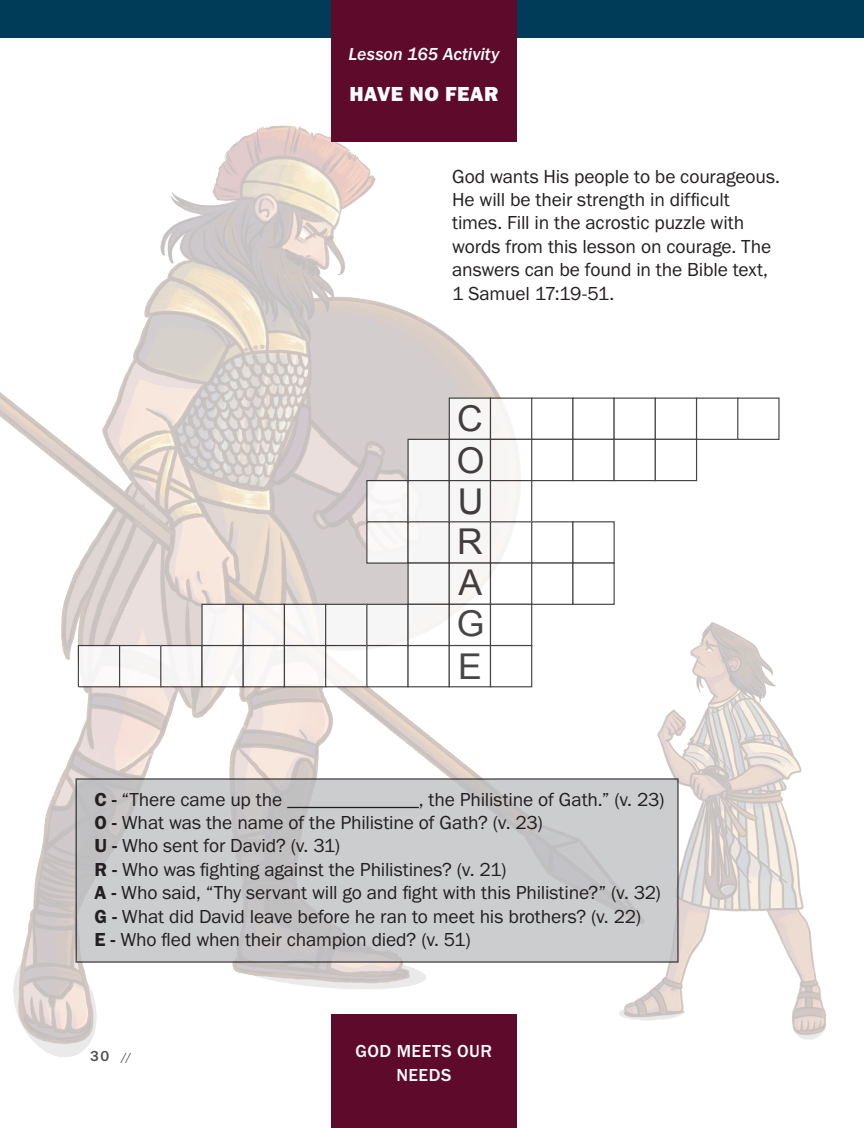
<style>
.page{position:relative;width:864px;height:1128px;background:#fff}
.page>*{position:absolute;margin:0;border:0;box-sizing:border-box;transform-origin:0 0}
.t1{font:35.55px/41.1px "Arial";color:#231f20;text-align:justify}
.Activity_-_Tab_-_Tit{font:21px "Franklin Gothic URW Hea";letter-spacing:.025em;color:#fff}
.Article_-_Memory_Ver{font:19.5px "Franklin Gothic URW Boo";letter-spacing:-.01em;color:#231f20}
.Activity_-_Text{font:19.5px/23.4px "Franklin Gothic URW Boo";letter-spacing:-.005em;color:#231f20}
.t2{font:18px "Franklin Gothic URW Med Ita";color:#fff}
.t3{font:500 18px/24px "Franklin Gothic URW";letter-spacing:.025em;color:#fff;text-align:center}
.t4{font:500 15px "Franklin Gothic URW";color:#231f20}
.s1{font-family:"Franklin Gothic URW Dem"}
.s2{font-size:12px}
</style>
<div class="page">
<img style="left:0;top:125px;width:658px;height:991px">
<img style="left:599px;top:599px;width:227px;height:459px">
<div style="left:449px;top:398px;width:41px;height:41px;background:#f7f6f6"></div>
<div style="left:449px;top:397px;width:42px;height:43px;border:1px solid #231f20"></div>
<div style="left:491px;top:398px;width:41px;height:41px;background:#fff"></div>
<div style="left:490px;top:397px;width:42px;height:43px;border:1px solid #231f20"></div>
<div style="left:532px;top:398px;width:41px;height:41px;background:#fff"></div>
<div style="left:531px;top:397px;width:43px;height:43px;border:1px solid #231f20"></div>
<div style="left:573px;top:398px;width:41px;height:41px;background:#fff"></div>
<div style="left:572px;top:397px;width:43px;height:43px;border:1px solid #231f20"></div>
<div style="left:614px;top:398px;width:41px;height:41px;background:#fff"></div>
<div style="left:655px;top:398px;width:42px;height:41px;background:#fff"></div>
<div style="left:655px;top:397px;width:42px;height:43px;border:1px solid #231f20"></div>
<div style="left:696px;top:397px;width:42px;height:43px;border:1px solid #231f20"></div>
<div style="left:408px;top:439px;width:41px;height:41px;background:#f7f6f6"></div>
<div style="left:407px;top:438px;width:43px;height:43px;border:1px solid #231f20"></div>
<div style="left:449px;top:439px;width:41px;height:41px;background:#f7f6f6"></div>
<div style="left:449px;top:438px;width:42px;height:43px;border:1px solid #231f20"></div>
<div style="left:491px;top:439px;width:41px;height:41px;background:#f8f6f5"></div>
<div style="left:490px;top:438px;width:42px;height:43px;border:1px solid #231f20"></div>
<div style="left:532px;top:439px;width:41px;height:41px;background:#fff"></div>
<div style="left:531px;top:438px;width:43px;height:43px;border:1px solid #231f20"></div>
<div style="left:573px;top:439px;width:41px;height:41px;background:#fff"></div>
<div style="left:572px;top:438px;width:43px;height:43px;border:1px solid #231f20"></div>
<div style="left:614px;top:439px;width:41px;height:41px;background:#fff"></div>
<div style="left:614px;top:438px;width:42px;height:43px;border:1px solid #231f20"></div>
<div style="left:655px;top:439px;width:42px;height:41px;background:#fff"></div>
<div style="left:655px;top:438px;width:42px;height:43px;border:1px solid #231f20"></div>
<div style="left:367px;top:480px;width:41px;height:41px;background:#fbf9f8"></div>
<div style="left:366px;top:480px;width:43px;height:42px;border:1px solid #231f20"></div>
<div style="left:408px;top:480px;width:41px;height:41px;background:#f7f6f6"></div>
<div style="left:407px;top:480px;width:43px;height:42px;border:1px solid #231f20"></div>
<div style="left:449px;top:480px;width:41px;height:41px;background:#f7f6f6"></div>
<div style="left:449px;top:480px;width:42px;height:42px;border:1px solid #231f20"></div>
<div style="left:491px;top:480px;width:41px;height:41px;background:#f8f6f5"></div>
<div style="left:490px;top:480px;width:42px;height:42px;border:1px solid #231f20"></div>
<div style="left:367px;top:521px;width:41px;height:42px;background:#f7f6f6"></div>
<div style="left:408px;top:521px;width:41px;height:42px;background:#f7f6f6"></div>
<div style="left:449px;top:521px;width:41px;height:42px;background:#f7f6f6"></div>
<div style="left:449px;top:521px;width:42px;height:42px;border:1px solid #231f20"></div>
<div style="left:491px;top:521px;width:41px;height:42px;background:#fff"></div>
<div style="left:490px;top:521px;width:42px;height:42px;border:1px solid #231f20"></div>
<div style="left:532px;top:521px;width:41px;height:42px;background:#fff"></div>
<div style="left:531px;top:521px;width:43px;height:42px;border:1px solid #231f20"></div>
<div style="left:573px;top:521px;width:41px;height:42px;background:#fff"></div>
<div style="left:408px;top:563px;width:41px;height:41px;background:#f7f6f6"></div>
<div style="left:449px;top:563px;width:41px;height:41px;background:#f8f6f5"></div>
<div style="left:449px;top:562px;width:42px;height:43px;border:1px solid #231f20"></div>
<div style="left:491px;top:563px;width:41px;height:41px;background:#fff"></div>
<div style="left:490px;top:562px;width:42px;height:43px;border:1px solid #231f20"></div>
<div style="left:532px;top:563px;width:41px;height:41px;background:#fff"></div>
<div style="left:531px;top:562px;width:43px;height:43px;border:1px solid #231f20"></div>
<div style="left:573px;top:563px;width:41px;height:41px;background:#fff"></div>
<div style="left:572px;top:562px;width:43px;height:43px;border:1px solid #231f20"></div>
<div style="left:202px;top:604px;width:41px;height:41px;background:#f9f7f6"></div>
<div style="left:201px;top:603px;width:43px;height:43px;border:1px solid #231f20"></div>
<div style="left:243px;top:604px;width:41px;height:41px;background:#f9f7f5"></div>
<div style="left:243px;top:603px;width:42px;height:43px;border:1px solid #231f20"></div>
<div style="left:284px;top:604px;width:42px;height:41px;background:#f9f7f6"></div>
<div style="left:284px;top:603px;width:42px;height:43px;border:1px solid #231f20"></div>
<div style="left:326px;top:604px;width:41px;height:41px;background:#f7f6f6"></div>
<div style="left:325px;top:603px;width:42px;height:43px;border:1px solid #231f20"></div>
<div style="left:367px;top:604px;width:41px;height:41px;background:#f7f6f6"></div>
<div style="left:366px;top:603px;width:43px;height:43px;border:1px solid #231f20"></div>
<div style="left:408px;top:604px;width:41px;height:41px;background:#f8f6f6"></div>
<div style="left:407px;top:603px;width:43px;height:43px;border:1px solid #231f20"></div>
<div style="left:449px;top:604px;width:41px;height:41px;background:#fff"></div>
<div style="left:449px;top:603px;width:42px;height:43px;border:1px solid #231f20"></div>
<div style="left:491px;top:604px;width:41px;height:41px;background:#fff"></div>
<div style="left:490px;top:603px;width:42px;height:43px;border:1px solid #231f20"></div>
<div style="left:78px;top:645px;width:42px;height:41px;background:#f6f5f6"></div>
<div style="left:78px;top:645px;width:42px;height:42px;border:1px solid #231f20"></div>
<div style="left:120px;top:645px;width:41px;height:41px;background:#f8f6f6"></div>
<div style="left:119px;top:645px;width:42px;height:42px;border:1px solid #231f20"></div>
<div style="left:161px;top:645px;width:41px;height:41px;background:#f9f7f7"></div>
<div style="left:160px;top:645px;width:43px;height:42px;border:1px solid #231f20"></div>
<div style="left:202px;top:645px;width:41px;height:41px;background:#f9f7f6"></div>
<div style="left:201px;top:645px;width:43px;height:42px;border:1px solid #231f20"></div>
<div style="left:243px;top:645px;width:41px;height:41px;background:#faf8f6"></div>
<div style="left:243px;top:645px;width:42px;height:42px;border:1px solid #231f20"></div>
<div style="left:284px;top:645px;width:42px;height:41px;background:#faf7f6"></div>
<div style="left:284px;top:645px;width:42px;height:42px;border:1px solid #231f20"></div>
<div style="left:326px;top:645px;width:41px;height:41px;background:#fbf9f8"></div>
<div style="left:325px;top:645px;width:42px;height:42px;border:1px solid #231f20"></div>
<div style="left:367px;top:645px;width:41px;height:41px;background:#fff"></div>
<div style="left:366px;top:645px;width:43px;height:42px;border:1px solid #231f20"></div>
<div style="left:408px;top:645px;width:41px;height:41px;background:#fff"></div>
<div style="left:407px;top:645px;width:43px;height:42px;border:1px solid #231f20"></div>
<div style="left:449px;top:645px;width:41px;height:41px;background:#fff"></div>
<div style="left:449px;top:645px;width:42px;height:42px;border:1px solid #231f20"></div>
<div style="left:491px;top:645px;width:41px;height:41px;background:#fff"></div>
<div style="left:490px;top:645px;width:42px;height:42px;border:1px solid #231f20"></div>
<div style="left:76px;top:778px;width:602px;height:183px;background:linear-gradient(to right,#c8c8ca,#cbccce)"></div>
<hr style="left:287px;top:806px;width:132px;height:2px;background:#231f20">
<div style="left:0;top:0;width:864px;height:38px;background:#003b57"></div>
<div style="left:331px;top:1014px;width:185px;height:113px;background:#5e0a2b"></div>
<div style="left:331px;top:0;width:186px;height:142px;background:#5e0a2b"></div>
<p class="t2" style="left:348px;top:43px;width:152px">Lesson 165 Activity</p>
<p class="Activity_-_Tab_-_Tit" style="left:349px;top:81px;width:151px">HAVE NO FEAR</p>
<p class="Activity_-_Text" style="left:452px;top:164px;width:329px">God wants His people to be courageous.<br>He will be their strength in difficult times. Fill in the acrostic puzzle with words from this lesson on courage. The answers can be found in the Bible text, 1 Samuel 17:19-51.</p>
<h1 class="t1" style="left:457px;top:399px;width:29px">C O U R A G E</h1>
<p class="Article_-_Memory_Ver" style="left:95px;top:786px;width:189px"><span class="s1">C -</span> “There came up the</p>
<p class="Article_-_Memory_Ver" style="left:419px;top:786px;width:247px">, the Philistine of Gath.” (v. 23)</p>
<p class="Article_-_Memory_Ver" style="left:95px;top:810px;width:450px"><span class="s1">O -</span> What was the name of the Philistine of Gath? (v. 23)</p>
<p class="Article_-_Memory_Ver" style="left:95px;top:833px;width:247px"><span class="s1">U -</span> Who sent for David? (v. 31)</p>
<p class="Article_-_Memory_Ver" style="left:95px;top:857px;width:414px"><span class="s1">R -</span> Who was fighting against the Philistines? (v. 21)</p>
<p class="Article_-_Memory_Ver" style="left:95px;top:880px;width:568px"><span class="s1">A -</span> Who said, “Thy servant will go and fight with this Philistine?” (v. 32)</p>
<p class="Article_-_Memory_Ver" style="left:95px;top:903px;width:548px"><span class="s1">G -</span> What did David leave before he ran to meet his brothers? (v. 22)</p>
<p class="Article_-_Memory_Ver" style="left:95px;top:927px;width:378px"><span class="s1">E -</span> Who fled when their champion died? (v. 51)</p>
<p class="t4" style="left:90px;top:1046px;width:43px">30 <span class="s2">//</span></p>
<p class="t3" style="left:356px;top:1037px;width:138px">GOD MEETS OUR<br>NEEDS</p>
</div>
